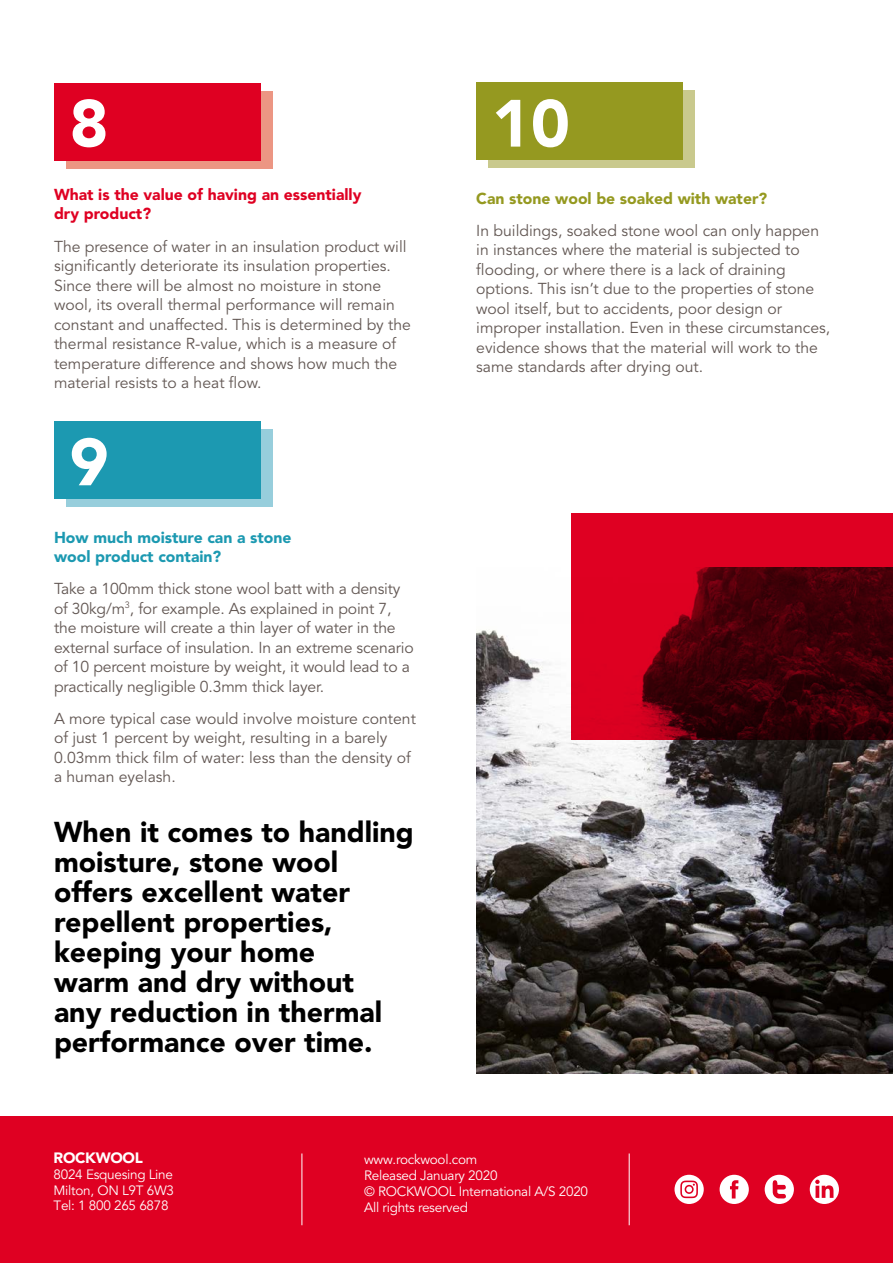
<style>
.page{position:relative;width:893px;height:1263px;background:#fff}
.page>*{position:absolute;margin:0;border:0;box-sizing:border-box;transform-origin:0 0}
.t1{font:900 66px "Avenir LT Std";color:#fff}
.t2{font:900 28.5px/30px "Avenir LT Std";color:#000}
.t3{font:15.75px/19.5px "Avenir LT Std";color:#625753}
.t4{font:900 15.75px/18.9px "Avenir LT Std";color:#df0022}
.t5{font:900 15.75px/18.9px "Avenir LT Std";color:#1c99b1}
.t6{font:900 15.75px "Avenir LT Std";color:#959920}
.t7{font:900 15px "Avenir LT Pro";letter-spacing:-.02em;color:#fff}
.t8{font:13.5px/15.8px "Avenir LT Std";letter-spacing:-.02em;color:#fff}
.t9{font:13.5px/15.5px "Avenir LT Pro";letter-spacing:-.02em;color:#fff;text-align:justify}
</style>
<div class="page">
<div style="left:0;top:1116px;width:893px;height:147px;background:#df0022"></div>
<hr style="left:302px;top:1153px;width:1px;height:72px;background:#fff">
<hr style="left:629px;top:1153px;width:1px;height:72px;background:#fff">
<svg style="left:674px;top:1175px;width:30px;height:29px"></svg>
<svg style="left:720px;top:1175px;width:29px;height:29px"></svg>
<svg style="left:765px;top:1175px;width:29px;height:29px"></svg>
<svg style="left:810px;top:1175px;width:29px;height:29px"></svg>
<div style="left:66px;top:429px;width:207px;height:78px;background:#97cedc"></div>
<div style="left:54px;top:422px;width:206px;height:77px;background:#1c99b1"></div>
<div style="left:489px;top:90px;width:206px;height:77px;background:#c9c98d"></div>
<div style="left:476px;top:82px;width:206px;height:78px;background:#959920"></div>
<img style="left:476px;top:630px;width:417px;height:443px">
<svg style="left:571px;top:513px;width:322px;height:227px;background:#880013"></svg>
<div style="left:66px;top:91px;width:207px;height:77px;background:#ec9683"></div>
<div style="left:54px;top:83px;width:206px;height:78px;background:#df0022"></div>
<h1 class="t1" style="left:70px;top:84px;width:41px">8</h1>
<p class="t4" style="left:54px;top:185px;width:309px">What is the value of having an essentially dry product?</p>
<p class="t3" style="left:54px;top:237px;width:359px">The presence of water in an insulation product will significantly deteriorate its insulation properties.<br>Since there will be almost no moisture in stone wool, its overall thermal performance will remain constant and unaffected. This is determined by the thermal resistance R-value, which is a measure of temperature difference and shows how much the material resists to a heat flow.</p>
<h1 class="t1" style="left:70px;top:422px;width:41px">9</h1>
<p class="t5" style="left:54px;top:528px;width:239px">How much moisture can a stone wool product contain?</p>
<p class="t3" style="left:54px;top:579px;width:361px">Take a 100mm thick stone wool batt with a density of 30kg/m<sup>3</sup>, for example. As explained in point 7, the moisture will create a thin layer of water in the external surface of insulation. In an extreme scenario of 10 percent moisture by weight, it would lead to a practically negligible 0.3mm thick layer.</p>
<p class="t3" style="left:54px;top:709px;width:363px">A more typical case would involve moisture content of just 1 percent by weight, resulting in a barely 0.03mm thick film of water: less than the density of a human eyelash.</p>
<h2 class="t2" style="left:54px;top:817px;width:361px">When it comes to handling moisture, stone wool offers excellent water repellent properties, keeping your home<br>warm and dry without<br>any reduction in thermal performance over time.</h2>
<h1 class="t1" style="left:492px;top:84px;width:80px">10</h1>
<p class="t6" style="left:476px;top:189px;width:292px">Can stone wool be soaked with water?</p>
<p class="t3" style="left:476px;top:221px;width:356px">In buildings, soaked stone wool can only happen in instances where the material is subjected to flooding, or where there is a lack of draining options. This isn’t due to the properties of stone wool itself, but to accidents, poor design or improper installation. Even in these circumstances, evidence shows that the material will work to the same standards after drying out.</p>
<p class="t7" style="left:54px;top:1149px;width:91px">ROCKWOOL</p>
<p class="t9" style="left:54px;top:1167px;width:122px">8024 Esquesing Line Milton, ON L9T 6W3<br>Tel: 1 800 265 6878</p>
<p class="t8" style="left:364px;top:1152px;width:226px">www.rockwool.com<br>Released January 2020<br>© ROCKWOOL International A/S 2020<br>All rights reserved</p>
</div>
